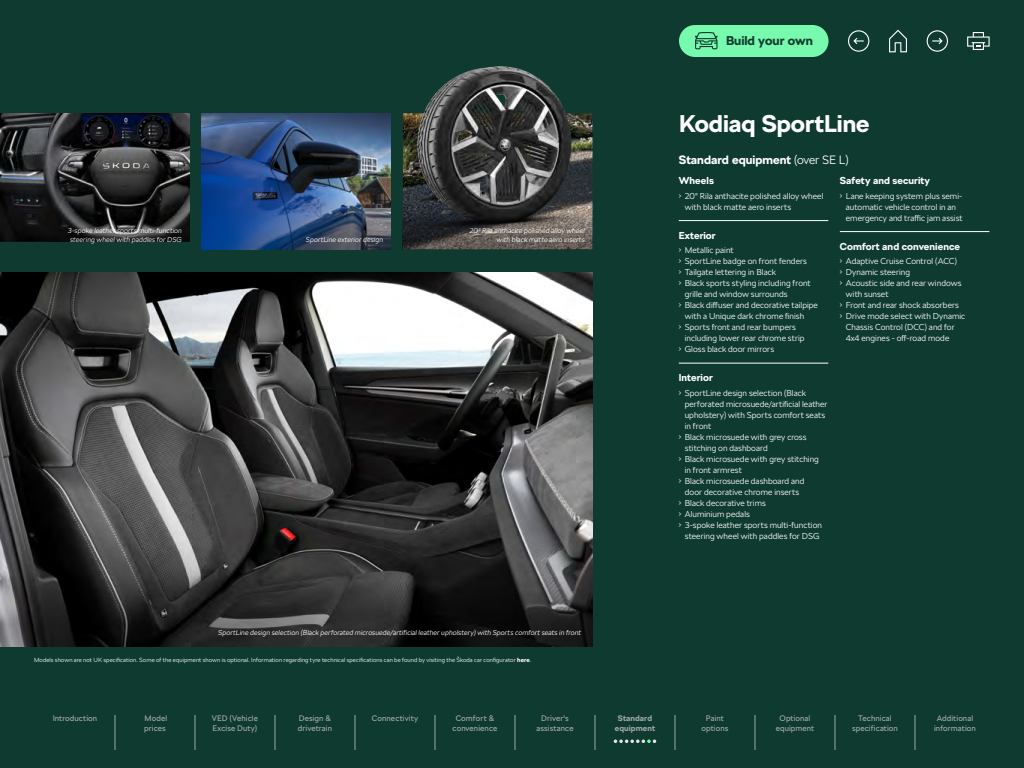
<style>
.page{position:relative;width:1024px;height:768px;background:#0e3a2f}
.page>*{position:absolute;margin:0;border:0;box-sizing:border-box;transform-origin:0 0}
.t1{font:700 24px "SKODA Next";color:#fff}
.t2{font:700 12.7px "SKODA Next";color:#0e3a2f}
.t3{font:700 12px "SKODA Next";color:#fff}
.t4{font:700 10px "SKODA Next";letter-spacing:.005em;color:#fff}
.t5{font:300 8.5px/11px "SKODA Next";letter-spacing:.005em;color:#fff}
.t6{font:8px/10px "SKODA Next";letter-spacing:.01em;color:#a0a7a8;text-align:center}
.t7{font:700 8px/10px "SKODA Next";letter-spacing:.015em;color:#a0a7a8;text-align:center}
.t8{font:italic 300 7px/9px "SKODA Next";letter-spacing:.015em;color:#fff;text-align:center}
.t9{font:300 6px "SKODA Next";letter-spacing:.015em;color:#fff}
.s1{font-weight:700}
.s2{font-weight:300}
</style>
<div class="page">
<img style="left:0;top:272px;width:593px;height:295px">
<svg style="left:403px;top:208px;width:190px;height:41px"></svg>
<svg style="left:0;top:567px;width:593px;height:79px;background:#2a2a2a"></svg>
<img style="left:201px;top:113px;width:190px;height:136px">
<img style="left:0;top:113px;width:190px;height:128px">
<hr style="left:679px;top:220px;width:149px;height:1px;background:#fff">
<hr style="left:679px;top:363px;width:149px;height:1px;background:#fff">
<hr style="left:840px;top:231px;width:149px;height:1px;background:#fff">
<div style="left:679px;top:25px;width:150px;height:32px;background:#78faae;border-radius:16px"></div>
<svg style="left:695px;top:32px;width:23px;height:17px"></svg>
<svg style="left:889px;top:30px;width:18px;height:22px"></svg>
<svg style="left:967px;top:32px;width:23px;height:18px"></svg>
<svg style="left:848px;top:30px;width:21px;height:22px"></svg>
<svg style="left:927px;top:30px;width:21px;height:22px"></svg>
<img style="left:402px;top:66px;width:187px;height:177px">
<hr style="left:115px;top:715px;width:1px;height:35px;background:#a0a7a8">
<hr style="left:195px;top:715px;width:1px;height:35px;background:#a0a7a8">
<hr style="left:275px;top:715px;width:1px;height:35px;background:#a0a7a8">
<hr style="left:355px;top:715px;width:1px;height:35px;background:#a0a7a8">
<hr style="left:435px;top:715px;width:1px;height:35px;background:#a0a7a8">
<hr style="left:515px;top:715px;width:1px;height:35px;background:#a0a7a8">
<hr style="left:595px;top:715px;width:1px;height:35px;background:#a0a7a8">
<hr style="left:675px;top:715px;width:1px;height:35px;background:#a0a7a8">
<hr style="left:755px;top:715px;width:1px;height:35px;background:#a0a7a8">
<hr style="left:835px;top:715px;width:1px;height:35px;background:#a0a7a8">
<hr style="left:915px;top:715px;width:1px;height:35px;background:#a0a7a8">
<svg style="left:614px;top:740px;width:42px;height:3px"></svg>
<h2 class="t2" style="left:726px;top:33px;width:89px">Build your own</h2>
<h1 class="t1" style="left:679px;top:109px;width:192px">Kodiaq SportLine</h1>
<p class="t8" style="left:68px;top:226px;width:116px">3-spoke leather sports multi-function steering wheel with paddles for DSG</p>
<p class="t8" style="left:470px;top:226px;width:117px;text-align:right">20" Rila anthacite polished alloy wheel with black matte aero inserts</p>
<p class="t8" style="left:306px;top:235px;width:79px">SportLine exterior design</p>
<p class="t8" style="left:218px;top:628px;width:364px">SportLine design selection (Black perforated microsuede/artificial leather upholstery) with Sports comfort seats in front</p>
<p class="t9" style="left:34px;top:657px;width:499px">Models shown are not UK specification. Some of the equipment shown is optional. Information regarding tyre technical specifications can be found by visiting the Škoda car configurator <span class="s1">here</span>.</p>
<h3 class="t3" style="left:679px;top:153px;width:171px">Standard equipment <span class="s2">(over SE L)</span></h3>
<p class="t4" style="left:679px;top:175px;width:37px">Wheels</p>
<p class="t5" style="left:685px;top:190px;width:140px;text-indent:-6px">• 20" Rila anthacite polished alloy wheel with black matte aero inserts</p>
<p class="t4" style="left:679px;top:229px;width:39px">Exterior</p>
<p class="t5" style="left:679px;top:245px;width:56px">• Metallic paint</p>
<p class="t5" style="left:679px;top:256px;width:130px">• SportLine badge on front fenders</p>
<p class="t5" style="left:679px;top:267px;width:99px">• Tailgate lettering in Black</p>
<p class="t5" style="left:685px;top:278px;width:128px;text-indent:-6px">• Black sports styling including front grille and window surrounds</p>
<p class="t5" style="left:685px;top:300px;width:135px;text-indent:-6px">• Black diffuser and decorative tailpipe with a Unique dark chrome finish</p>
<p class="t5" style="left:685px;top:322px;width:121px;text-indent:-6px">• Sports front and rear bumpers including lower rear chrome strip</p>
<p class="t5" style="left:679px;top:344px;width:97px">• Gloss black door mirrors</p>
<p class="t4" style="left:679px;top:372px;width:36px">Interior</p>
<p class="t5" style="left:685px;top:387px;width:144px;text-indent:-6px">• SportLine design selection (Black perforated microsuede/artificial leather upholstery) with Sports comfort seats in front</p>
<p class="t5" style="left:685px;top:431px;width:123px;text-indent:-6px">• Black microsuede with grey cross stitching on dashboard</p>
<p class="t5" style="left:685px;top:453px;width:136px;text-indent:-6px">• Black microsuede with grey stitching in front armrest</p>
<p class="t5" style="left:679px;top:475px;width:127px;text-align:center">• Black microsuede dashboard and door decorative chrome inserts</p>
<p class="t5" style="left:679px;top:497px;width:89px">• Black decorative trims</p>
<p class="t5" style="left:679px;top:508px;width:73px">• Aluminium pedals</p>
<p class="t5" style="left:679px;top:519px;width:145px;text-align:center">• 3-spoke leather sports multi-function steering wheel with paddles for DSG</p>
<p class="t4" style="left:840px;top:175px;width:92px">Safety and security</p>
<p class="t5" style="left:846px;top:190px;width:118px;text-indent:-6px">• Lane keeping system plus semi&shy;automatic vehicle control in an emergency and traffic jam assist</p>
<p class="t4" style="left:840px;top:240px;width:122px">Comfort and convenience</p>
<p class="t5" style="left:840px;top:256px;width:119px">• Adaptive Cruise Control (ACC)</p>
<p class="t5" style="left:840px;top:267px;width:72px">• Dynamic steering</p>
<p class="t5" style="left:846px;top:278px;width:117px;text-indent:-6px">• Acoustic side and rear windows with sunset</p>
<p class="t5" style="left:840px;top:300px;width:121px">• Front and rear shock absorbers</p>
<p class="t5" style="left:846px;top:311px;width:121px;text-indent:-6px">• Drive mode select with Dynamic<br>Chassis Control (DCC) and for<br>4x4 engines - off-road mode</p>
<p class="t6" style="left:53px;top:713px;width:46px">Introduction</p>
<p class="t6" style="left:144px;top:713px;width:25px;text-align:left">Model prices</p>
<p class="t6" style="left:212px;top:713px;width:48px;text-align:left">VED (Vehicle<br>Excise Duty)</p>
<p class="t6" style="left:298px;top:713px;width:36px;text-align:left">Design &amp; drivetrain</p>
<p class="t6" style="left:372px;top:713px;width:48px">Connectivity</p>
<p class="t6" style="left:453px;top:713px;width:46px">Comfort &amp; convenience</p>
<p class="t6" style="left:536px;top:713px;width:39px">Driver's assistance</p>
<p class="t7" style="left:615px;top:713px;width:42px">Standard equipment</p>
<p class="t6" style="left:702px;top:713px;width:28px">Paint options</p>
<p class="t6" style="left:776px;top:713px;width:40px">Optional equipment</p>
<p class="t6" style="left:852px;top:713px;width:47px">Technical specification</p>
<p class="t6" style="left:934px;top:713px;width:43px">Additional information</p>
</div>
